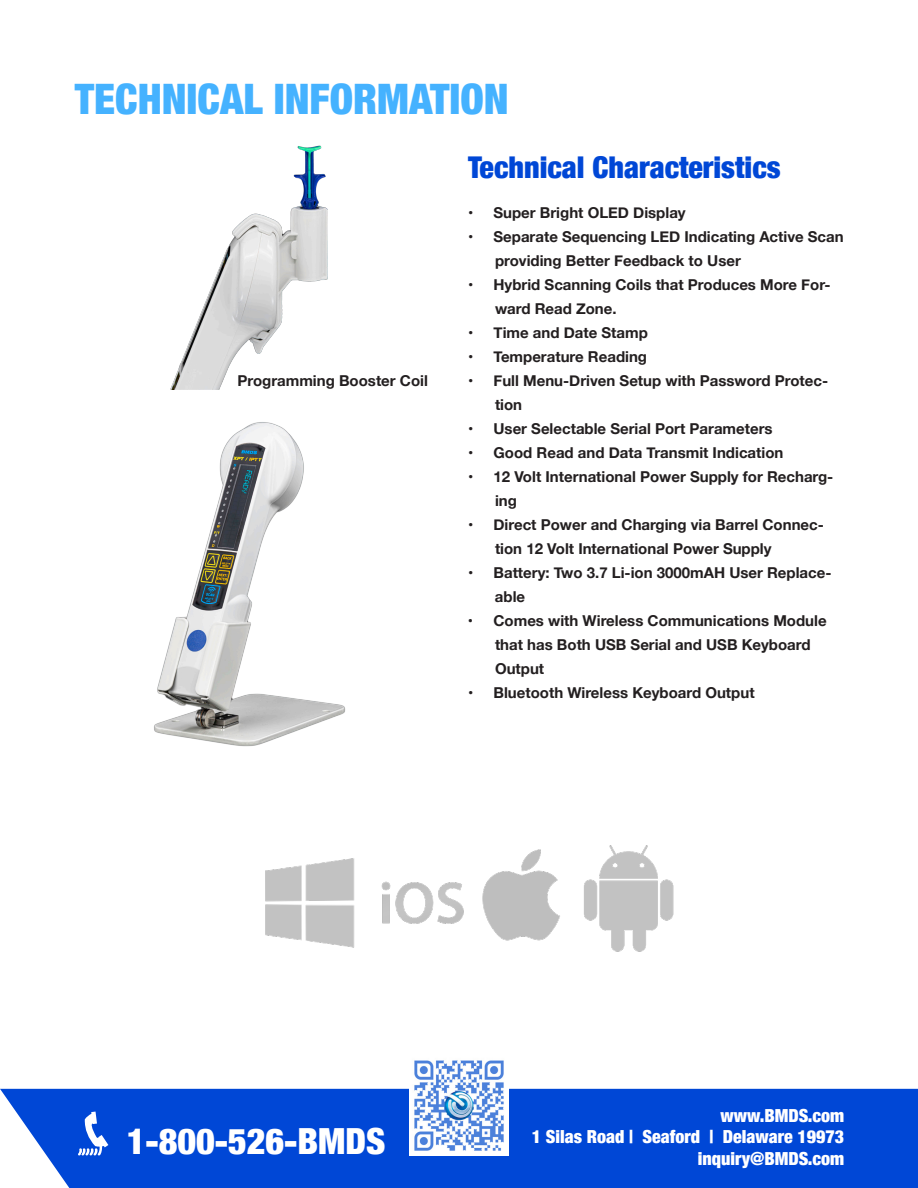
<style>
.page{position:relative;width:918px;height:1188px;background:#fff}
.page>*{position:absolute;margin:0;border:0;box-sizing:border-box;transform-origin:0 0}
.Headline_1___1{font:900 condensed 42px "Helvetica Neue";color:#45b2ff}
.t1{font:900 condensed 36px "Helvetica Neue";color:#fff}
.Headline_3{font:900 condensed 30px "Helvetica Neue";color:#0047d6}
.address{font:900 condensed 18px "Helvetica Neue";color:#fff}
.web_address{font:900 condensed 18px "Helvetica Neue";color:#fff}
.t2{font:700 15px/24px "Helvetica Neue";color:#231f20}
</style>
<div class="page">
<div style="left:0;top:1089px;width:918px;height:99px;background:#0047d6"></div>
<svg style="left:78px;top:1112px;width:30px;height:44px"></svg>
<img style="left:409px;top:1060px;width:100px;height:95px">
<img style="left:154px;top:422px;width:192px;height:324px">
<img style="left:170px;top:145px;width:157px;height:245px">
<img style="left:265px;top:845px;width:409px;height:107px">
<p class="Headline_1___1" style="left:75px;top:65px;width:435px">TECHNICAL INFORMATION</p>
<p class="t2" style="left:237px;top:369px;width:192px">Programming Booster Coil</p>
<p class="Headline_3" style="left:468px;top:143px;width:314px">Technical Characteristics</p>
<p class="t2" style="left:468px;top:201px;width:219px">• Super Bright OLED Display</p>
<p class="t2" style="left:495px;top:225px;width:350px;text-indent:-27px">• Separate Sequencing LED Indicating Active Scan providing Better Feedback to User</p>
<p class="t2" style="left:495px;top:273px;width:337px;text-indent:-27px">• Hybrid Scanning Coils that Produces More For&shy;ward Read Zone.</p>
<p class="t2" style="left:468px;top:321px;width:181px">• Time and Date Stamp</p>
<p class="t2" style="left:468px;top:345px;width:181px">• Temperature Reading</p>
<p class="t2" style="left:495px;top:369px;width:335px;text-indent:-27px">• Full Menu-Driven Setup with Password Protec&shy;tion</p>
<p class="t2" style="left:468px;top:417px;width:306px">• User Selectable Serial Port Parameters</p>
<p class="t2" style="left:468px;top:441px;width:317px">• Good Read and Data Transmit Indication</p>
<p class="t2" style="left:495px;top:465px;width:340px;text-indent:-27px">• 12 Volt International Power Supply for Recharg&shy;ing</p>
<p class="t2" style="left:495px;top:513px;width:330px;text-indent:-27px">• Direct Power and Charging via Barrel Connec&shy;tion 12 Volt International Power Supply</p>
<p class="t2" style="left:495px;top:561px;width:338px;text-indent:-27px">• Battery: Two 3.7 Li-ion 3000mAH User Replace&shy;able</p>
<p class="t2" style="left:495px;top:609px;width:333px;text-indent:-27px">• Comes with Wireless Communications Module that has Both USB Serial and USB Keyboard<br>Output</p>
<p class="t2" style="left:468px;top:681px;width:288px">• Bluetooth Wireless Keyboard Output</p>
<p class="t1" style="left:127px;top:1111px;width:260px">1-800-526-BMDS</p>
<p class="web_address" style="left:721px;top:1101px;width:125px">www.BMDS.com</p>
<p class="address" style="left:532px;top:1122px;width:314px">1 Silas Road | Seaford | Delaware 19973</p>
<p class="address" style="left:698px;top:1144px;width:148px">inquiry@BMDS.com</p>
</div>
